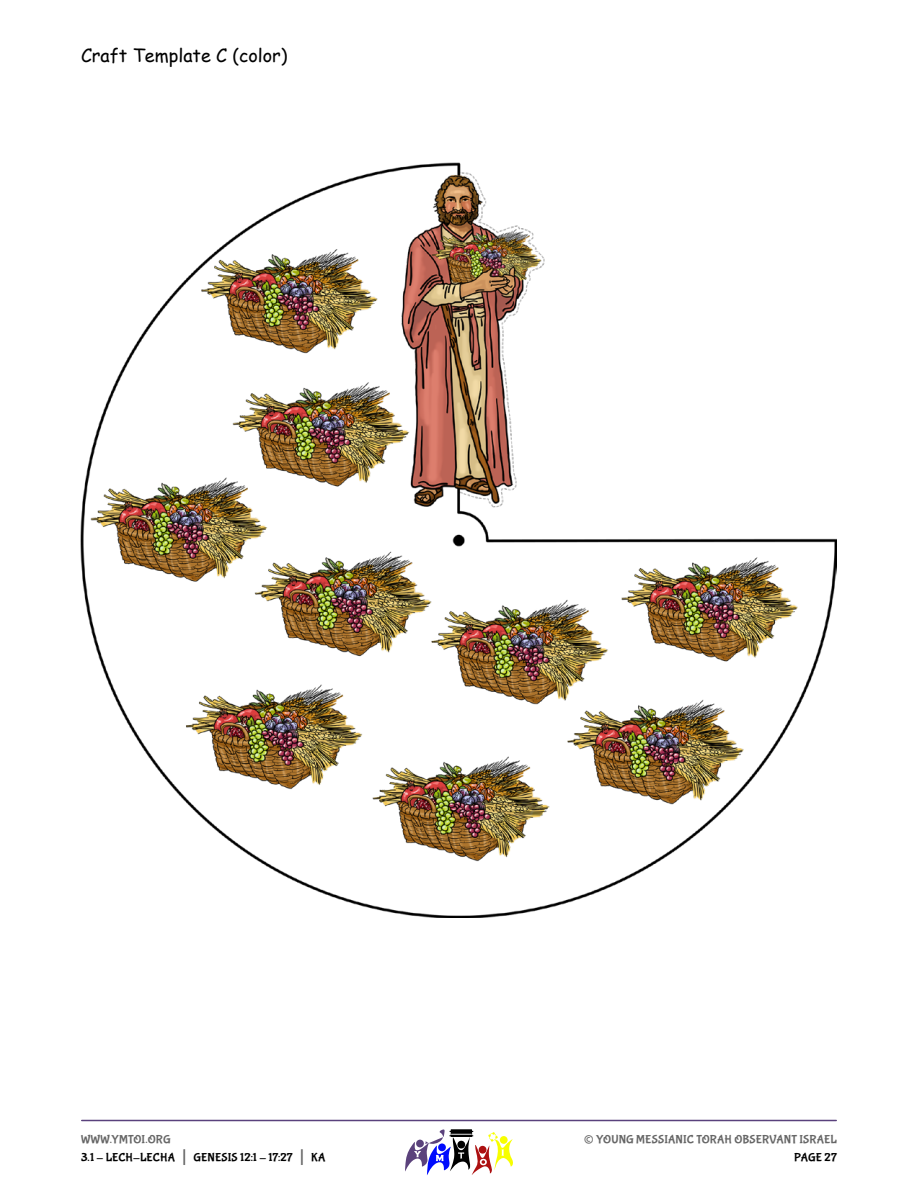
<style>
.page{position:relative;width:918px;height:1188px;background:#fff}
.page>*{position:absolute;margin:0;border:0;box-sizing:border-box;transform-origin:0 0}
.t1{font:27px "Bubblegum Sans";color:#666}
.Body_Text{font:18px "Comic Sans MS";color:#000}
.t2{font:12px/18px "Bubblegum Sans";letter-spacing:.01em;color:#000}
.t3{font:12px "Bubblegum Sans";letter-spacing:.01em;color:#666}
.s1{color:#666}
.s2{font-size:21px;color:#666}
</style>
<div class="page">
<hr style="left:82px;top:1120px;width:754px;height:1px;background:#59417c">
<svg style="left:405px;top:1129px;width:108px;height:46px"></svg>
<img style="left:81px;top:162px;width:756px;height:756px">
<p class="Body_Text" style="left:81px;top:42px;width:208px">Craft Template C (color)</p>
<p class="t2" style="left:81px;top:1131px;width:246px"><span class="s1">WWW.YMTOI.ORG<br></span>3.1 - LECH-LECHA <span class="s2">|</span> GENESIS 12:1 - 17:27 <span class="s2">|</span> KA</p>
<h1 class="t1" style="left:584px;top:1124px;width:12px">©</h1>
<p class="t3" style="left:596px;top:1133px;width:242px">YOUNG MESSIANIC TORAH OBSERVANT ISRAEL</p>
<p class="t2" style="left:794px;top:1149px;width:44px">PAGE 27</p>
</div>
